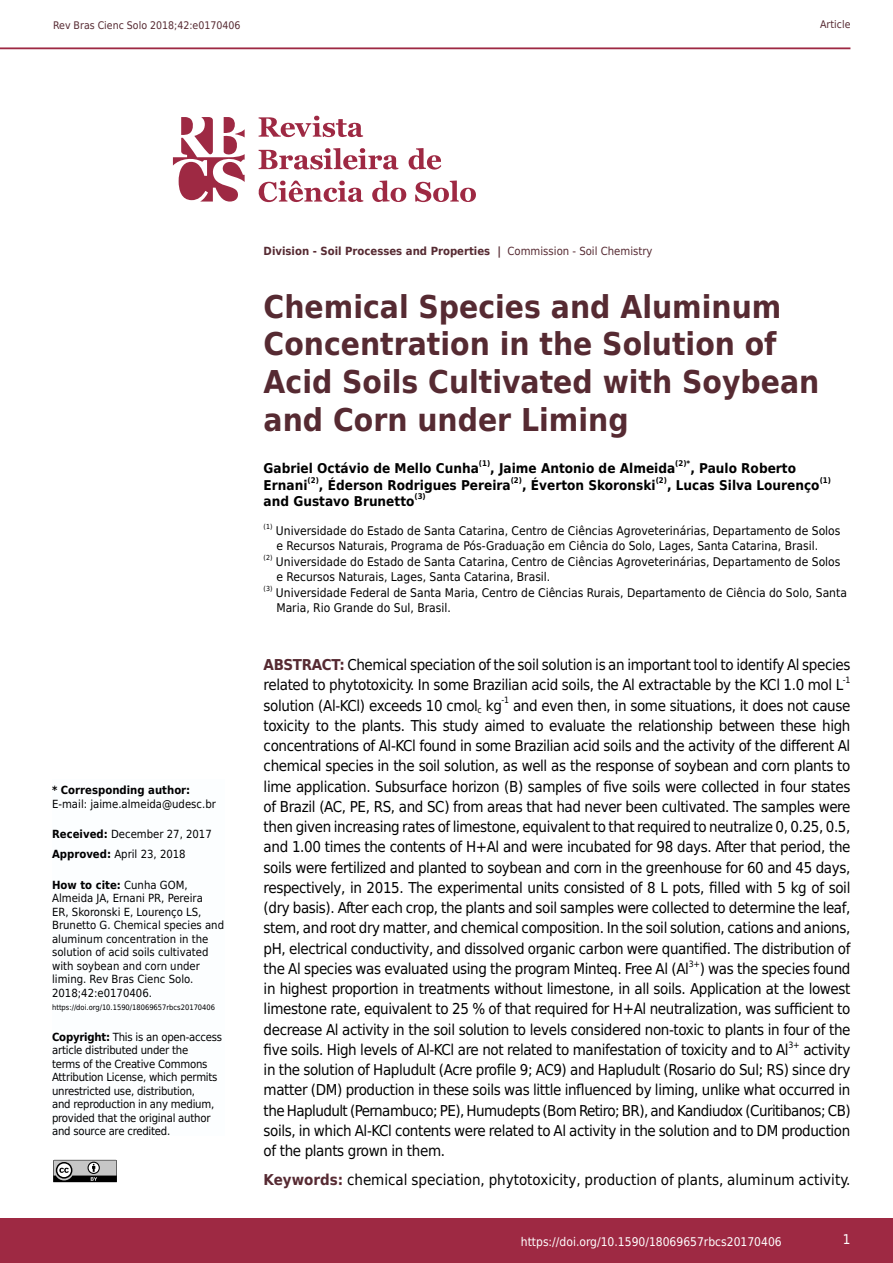
<style>
.page{position:relative;width:893px;height:1263px;background:#fff}
.page>*{position:absolute;margin:0;border:0;box-sizing:border-box;transform-origin:0 0}
.t1{font:700 31.5px/37.8px "DejaVu Sans Condensed";color:#562a32}
.t2{font:15px/20.2px "DejaVu Sans Condensed";letter-spacing:-.025em;color:#000;text-align:justify}
.t3{font:15px "DejaVu Sans Condensed";color:#000}
.t4{font:700 13.5px "DejaVu Sans Condensed";color:#000}
.t5{font:13.5px "DejaVu Sans Condensed";color:#fff}
.t6{font:12px/14.4px "DejaVu Sans Condensed";color:#000}
.t7{font:12px "DejaVu Sans Condensed";color:#fff}
.t8{font:11.25px/13.5px "DejaVu Sans Condensed";color:#000}
.t9{font:11.25px/13.5px "DejaVu Sans Condensed";letter-spacing:-.02em;color:#000}
.t10{font:700 11.25px "DejaVu Sans Condensed";color:#562a32}
.t11{font:700 11.25px "DejaVu Sans Condensed";color:#000}
.t12{font:10.5px "DejaVu Sans Condensed";color:#562a32}
.t13{font:8.7px "DejaVu Sans Condensed";color:#000}
.t14{font:700 7.8px "DejaVu Sans Condensed";color:#000}
.t15{font:7.5px "DejaVu Sans Condensed";color:#000}
.t16{font:6.9px "DejaVu Sans Condensed";color:#000}
.s1{font-weight:400}
.s2{font-weight:700}
.s3{font-weight:700;color:#562a32}
</style>
<div class="page">
<hr style="left:0;top:47px;width:850px;height:2px;background:#9e2943">
<svg style="left:53px;top:1160px;width:64px;height:22px"></svg>
<div style="left:0;top:1218px;width:893px;height:45px;background:#9e2943"></div>
<svg style="left:173px;top:115px;width:303px;height:88px"></svg>
<p class="t12" style="left:53px;top:17px;width:189px">Rev Bras Cienc Solo 2018;42:e0170406</p>
<p class="t12" style="left:820px;top:16px;width:32px">Article</p>
<p class="t10" style="left:264px;top:242px;width:390px">Division - Soil Processes and Properties | <span class="s1">Commission - Soil Chemistry</span></p>
<h1 class="t1" style="left:264px;top:287px;width:557px">Chemical Species and Aluminum<br>Concentration in the Solution of<br>Acid Soils Cultivated with Soybean and Corn under Liming</h1>
<p class="t4" style="left:264px;top:457px;width:217px">Gabriel Octávio de Mello Cunha</p>
<p class="t14" style="left:479px;top:457px;width:13px">(1)</p>
<p class="t4" style="left:490px;top:457px;width:187px">, Jaime Antonio de Almeida</p>
<p class="t14" style="left:675px;top:457px;width:17px">(2)*</p>
<p class="t4" style="left:690px;top:457px;width:107px">, Paulo Roberto</p>
<p class="t4" style="left:264px;top:474px;width:45px">Ernani</p>
<p class="t14" style="left:308px;top:474px;width:13px">(2)</p>
<p class="t4" style="left:319px;top:474px;width:193px">, Éderson Rodrigues Pereira</p>
<p class="t14" style="left:511px;top:474px;width:13px">(2)</p>
<p class="t4" style="left:522px;top:474px;width:135px">, Éverton Skoronski</p>
<p class="t14" style="left:656px;top:474px;width:13px">(2)</p>
<p class="t4" style="left:667px;top:474px;width:154px">, Lucas Silva Lourenço</p>
<p class="t14" style="left:820px;top:474px;width:13px">(1)</p>
<p class="t4" style="left:264px;top:490px;width:152px">and Gustavo Brunetto</p>
<p class="t14" style="left:414px;top:490px;width:13px">(3)</p>
<p class="t16" style="left:264px;top:521px;width:10px">(1)</p>
<p class="t6" style="left:276px;top:524px;width:566px">Universidade do Estado de Santa Catarina, Centro de Ciências Agroveterinárias, Departamento de Solos e Recursos Naturais, Programa de Pós-Graduação em Ciência do Solo, Lages, Santa Catarina, Brasil.</p>
<p class="t16" style="left:264px;top:552px;width:10px">(2)</p>
<p class="t6" style="left:276px;top:555px;width:566px">Universidade do Estado de Santa Catarina, Centro de Ciências Agroveterinárias, Departamento de Solos e Recursos Naturais, Lages, Santa Catarina, Brasil.</p>
<p class="t16" style="left:264px;top:583px;width:10px">(3)</p>
<p class="t6" style="left:276px;top:585px;width:573px">Universidade Federal de Santa Maria, Centro de Ciências Rurais, Departamento de Ciência do Solo, Santa<br>Maria, Rio Grande do Sul, Brasil.</p>
<p class="t11" style="left:52px;top:781px;width:140px">* Corresponding author:</p>
<p class="t8" style="left:52px;top:797px;width:165px">E-mail: jaime.almeida@udesc.br</p>
<p class="t8" style="left:52px;top:824px;width:161px;line-height:20px"><span class="s2">Received:</span> December 27, 2017<br><span class="s2">Approved:</span> April 23, 2018</p>
<p class="t8" style="left:52px;top:878px;width:174px"><span class="s2">How to cite:</span> Cunha GOM,<br>Almeida JA, Ernani PR, Pereira<br>ER, Skoronski E, Lourenço LS,<br>Brunetto G. Chemical species and aluminum concentration in the solution of acid soils cultivated with soybean and corn under liming. Rev Bras Cienc Solo.<br>2018;42:e0170406.</p>
<p class="t15" style="left:52px;top:1002px;width:165px">https://doi.org/10.1590/18069657rbcs20170406</p>
<p class="t9" style="left:52px;top:1030px;width:172px"><span class="s2">Copyright:</span> This is an open-access article distributed under the<br>terms of the Creative Commons<br>Attribution License, which permits unrestricted use, distribution,<br>and reproduction in any medium, provided that the original author and source are credited.</p>
<p class="t2" style="left:264px;top:654px;width:588px"><span class="s3">ABSTRACT:</span> Chemical speciation of the soil solution is an important tool to identify Al species related to phytotoxicity. In some Brazilian acid soils, the Al extractable by the KCl 1.0 mol L</p>
<p class="t13" style="left:843px;top:673px;width:9px">-1</p>
<p class="t2" style="left:264px;top:695px;width:240px">solution (Al-KCl) exceeds 10 cmol<sub>c</sub> kg</p>
<p class="t13" style="left:502px;top:693px;width:9px">-1</p>
<p class="t2" style="left:264px;top:695px;width:588px;text-indent:249px">and even then, in some situations, it does not cause toxicity to the plants. This study aimed to evaluate the relationship between these high concentrations of Al-KCl found in some Brazilian acid soils and the activity of the different Al chemical species in the soil solution, as well as the response of soybean and corn plants to lime application. Subsurface horizon (B) samples of five soils were collected in four states of Brazil (AC, PE, RS, and SC) from areas that had never been cultivated. The samples were then given increasing rates of limestone, equivalent to that required to neutralize 0, 0.25, 0.5, and 1.00 times the contents of H+Al and were incubated for 98 days. After that period, the soils were fertilized and planted to soybean and corn in the greenhouse for 60 and 45 days, respectively, in 2015. The experimental units consisted of 8 L pots, filled with 5 kg of soil (dry basis). After each crop, the plants and soil samples were collected to determine the leaf, stem, and root dry matter, and chemical composition. In the soil solution, cations and anions, pH, electrical conductivity, and dissolved organic carbon were quantified. The distribution of the Al species was evaluated using the program Minteq. Free Al (Al</p>
<p class="t13" style="left:689px;top:956px;width:13px">3+</p>
<p class="t2" style="left:264px;top:958px;width:588px;text-indent:436px">) was the species found in highest proportion in treatments without limestone, in all soils. Application at the lowest limestone rate, equivalent to 25 % of that required for H+Al neutralization, was sufficient to decrease Al activity in the soil solution to levels considered non-toxic to plants in four of the five soils. High levels of Al-KCl are not related to manifestation of toxicity and to Al</p>
<p class="t13" style="left:788px;top:1037px;width:13px">3+</p>
<p class="t2" style="left:264px;top:1039px;width:588px;text-indent:540px">activity in the solution of Hapludult (Acre profile 9; AC9) and Hapludult (Rosario do Sul; RS) since dry matter (DM) production in these soils was little influenced by liming, unlike what occurred in the Hapludult (Pernambuco; PE), Humudepts (Bom Retiro; BR), and Kandiudox (Curitibanos; CB) soils, in which Al-KCl contents were related to Al activity in the solution and to DM production of the plants grown in them.</p>
<p class="t3" style="left:264px;top:1167px;width:588px"><span class="s3">Keywords:</span> chemical speciation, phytotoxicity, production of plants, aluminum activity.</p>
<p class="t7" style="left:521px;top:1231px;width:262px">https://doi.org/10.1590/18069657rbcs20170406</p>
<p class="t5" style="left:843px;top:1228px;width:9px">1</p>
</div>
